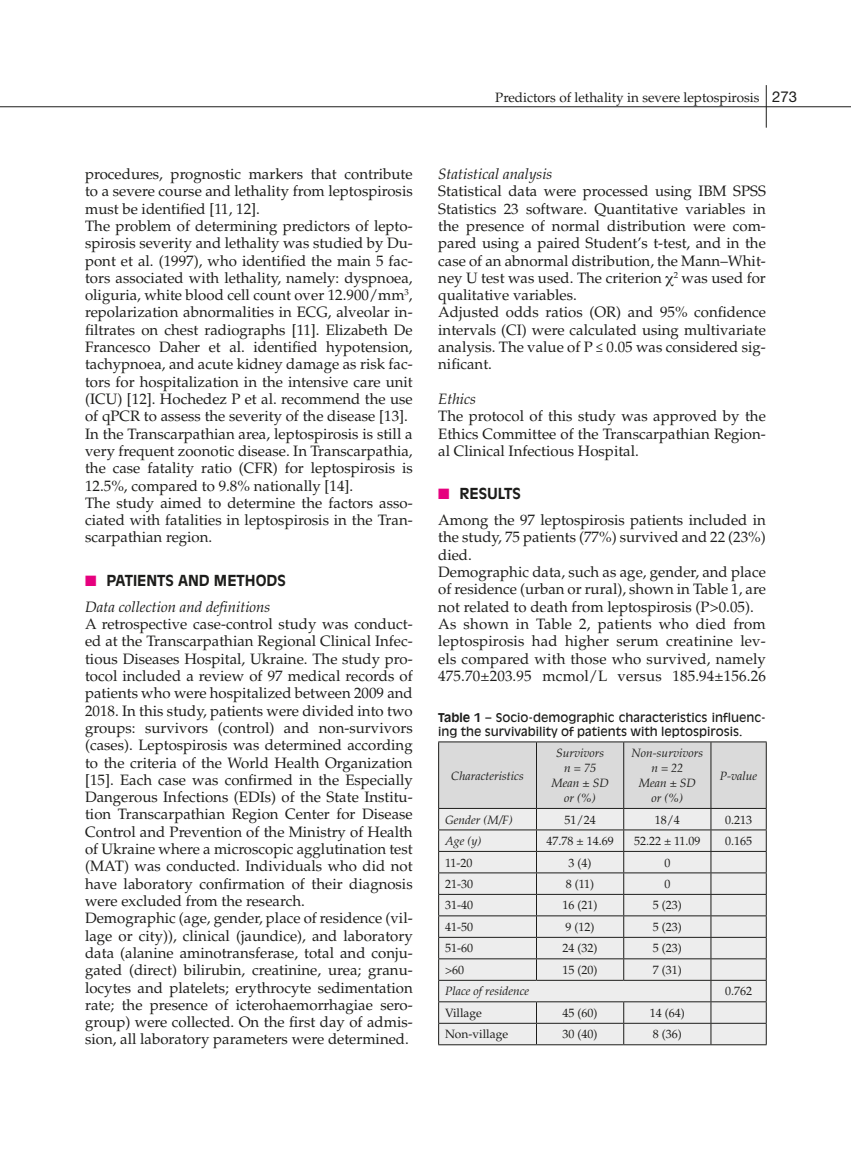
<style>
.page{position:relative;width:851px;height:1149px;background:#fff}
.page>*{position:absolute;margin:0;border:0;box-sizing:border-box;transform-origin:0 0}
.t1{font:15px/17.2px "Palatino LT Std";color:#1d1d1b}
.t2{font:italic 15px "Palatino LT Std";color:#1d1d1b}
.t3{font:700 15px "Antique Olive Std";color:#1d1d1b}
.t4{font:13.5px "Palatino LT Std";color:#1d1d1b}
.t5{font:12px "Palatino LT Std";color:#1d1d1b}
.t6{font:italic 12px/15px "Palatino LT Std";color:#1d1d1b;text-align:center}
.t7{font:12px/13.5px "Antique Olive Std";color:#1d1d1b}
.s1{color:#e6007e}
.s2{font-family:"Helvetica Neue LT Std";font-size:15px}
.s3{font-weight:700}
</style>
<div class="page">
<hr style="left:765px;top:85px;width:1px;height:43px;background:#1d1d1b">
<hr style="left:0;top:106px;width:850px;height:1px;background:#1d1d1b">
<hr style="left:438px;top:1044px;width:98px;height:1px;background:#1d1d1b">
<hr style="left:536px;top:1044px;width:87px;height:1px;background:#1d1d1b">
<hr style="left:623px;top:1044px;width:87px;height:1px;background:#1d1d1b">
<hr style="left:710px;top:1044px;width:56px;height:1px;background:#1d1d1b">
<svg style="left:438px;top:741px;width:328px;height:303px;background:#dadad9"></svg>
<p class="t1" style="left:85px;top:165px;width:329px">procedures, prognostic markers that contribute to a severe course and lethality from leptospirosis must be identified [11, 12].<br>The problem of determining predictors of lepto&shy;spirosis severity and lethality was studied by Du&shy;pont et al. (1997), who identified the main 5 fac&shy;tors associated with lethality, namely: dyspnoea, oliguria, white blood cell count over 12.900/mm<sup>3</sup>, repolarization abnormalities in ECG, alveolar in&shy;filtrates on chest radiographs [11]. Elizabeth De Francesco Daher et al. identified hypotension, tachypnoea, and acute kidney damage as risk fac&shy;tors for hospitalization in the intensive care unit (ICU) [12]. Hochedez P et al. recommend the use of qPCR to assess the severity of the disease [13].<br>In the Transcarpathian area, leptospirosis is still a very frequent zoonotic disease. In Transcarpathia, the case fatality ratio (CFR) for leptospirosis is 12.5%, compared to 9.8% nationally [14].<br>The study aimed to determine the factors asso&shy;ciated with fatalities in leptospirosis in the Tran&shy;scarpathian region.</p>
<p class="t3" style="left:85px;top:571px;width:202px"><span class="s1">■</span> PATIENTS AND METHODS</p>
<p class="t2" style="left:85px;top:597px;width:187px">Data collection and definitions</p>
<p class="t1" style="left:85px;top:615px;width:329px">A retrospective case-control study was conduct&shy;ed at the Transcarpathian Regional Clinical Infec&shy;tious Diseases Hospital, Ukraine. The study pro&shy;tocol included a review of 97 medical records of patients who were hospitalized between 2009 and 2018. In this study, patients were divided into two groups: survivors (control) and non-survivors (cases). Leptospirosis was determined according to the criteria of the World Health Organization [15]. Each case was confirmed in the Especially Dangerous Infections (EDIs) of the State Institu&shy;tion Transcarpathian Region Center for Disease Control and Prevention of the Ministry of Health of Ukraine where a microscopic agglutination test (MAT) was conducted. Individuals who did not have laboratory confirmation of their diagnosis were excluded from the research.<br>Demographic (age, gender, place of residence (vil&shy;lage or city)), clinical (jaundice), and laboratory data (alanine aminotransferase, total and conju&shy;gated (direct) bilirubin, creatinine, urea; granu&shy;locytes and platelets; erythrocyte sedimentation rate; the presence of icterohaemorrhagiae sero&shy;group) were collected. On the first day of admis&shy;sion, all laboratory parameters were determined.</p>
<p class="t4" style="left:495px;top:89px;width:303px">Predictors of lethality in severe leptospirosis <span class="s2">273</span></p>
<p class="t2" style="left:438px;top:165px;width:116px">Statistical analysis</p>
<p class="t1" style="left:438px;top:183px;width:329px">Statistical data were processed using IBM SPSS Statistics 23 software. Quantitative variables in the presence of normal distribution were com&shy;pared using a paired Student’s t-test, and in the case of an abnormal distribution, the Mann–Whit&shy;ney U test was used. The criterion <sup>2</sup> was used for qualitative variables.<br>Adjusted odds ratios (OR) and 95% confidence intervals (CI) were calculated using multivariate analysis. The value of P ≤ 0.05 was considered sig&shy;nificant.</p>
<p class="t2" style="left:438px;top:390px;width:39px">Ethics</p>
<p class="t1" style="left:438px;top:408px;width:329px;text-align:justify">The protocol of this study was approved by the Ethics Committee of the Transcarpathian Region&shy;al Clinical Infectious Hospital.</p>
<p class="t3" style="left:438px;top:484px;width:84px"><span class="s1">■</span> RESULTS</p>
<p class="t1" style="left:438px;top:511px;width:329px">Among the 97 leptospirosis patients included in the study, 75 patients (77%) survived and 22 (23%) died.<br>Demographic data, such as age, gender, and place of residence (urban or rural), shown in Table 1, are not related to death from leptospirosis (P&gt;0.05).<br>As shown in Table 2, patients who died from leptospirosis had higher serum creatinine lev&shy;els compared with those who survived, namely 475.70±203.95 mcmol/L versus 185.94±156.26</p>
<p class="t7" style="left:438px;top:710px;width:329px"><span class="s3">Table 1</span> – Socio-demographic characteristics influenc&shy;ing the survivability of patients with leptospirosis.</p>
<p class="t6" style="left:451px;top:768px;width:74px">Characteristics</p>
<p class="t6" style="left:551px;top:745px;width:59px">Survivors n = 75<br>Mean ± SD or (%)</p>
<p class="t6" style="left:631px;top:745px;width:73px">Non-survivors n = 22<br>Mean ± SD<br>or (%)</p>
<p class="t6" style="left:719px;top:768px;width:39px">P-value</p>
<p class="t6" style="left:445px;top:811px;width:69px">Gender (M/F)</p>
<p class="t5" style="left:564px;top:812px;width:33px">51/24</p>
<p class="t5" style="left:654px;top:812px;width:27px">18/4</p>
<p class="t5" style="left:725px;top:812px;width:28px">0.213</p>
<p class="t6" style="left:445px;top:833px;width:38px">Age (y)</p>
<p class="t5" style="left:546px;top:833px;width:69px">47.78 ± 14.69</p>
<p class="t5" style="left:634px;top:833px;width:68px">52.22 ± 11.09</p>
<p class="t5" style="left:725px;top:833px;width:28px">0.165</p>
<p class="t5" style="left:445px;top:855px;width:29px">11-20</p>
<p class="t5" style="left:568px;top:855px;width:24px">3 (4)</p>
<p class="t5" style="left:664px;top:855px;width:7px">0</p>
<p class="t5" style="left:445px;top:876px;width:29px">21-30</p>
<p class="t5" style="left:566px;top:876px;width:30px">8 (11)</p>
<p class="t5" style="left:664px;top:876px;width:7px">0</p>
<p class="t5" style="left:445px;top:898px;width:29px">31-40</p>
<p class="t5" style="left:562px;top:898px;width:36px">16 (21)</p>
<p class="t5" style="left:652px;top:898px;width:30px">5 (23)</p>
<p class="t5" style="left:445px;top:919px;width:29px">41-50</p>
<p class="t5" style="left:565px;top:919px;width:30px">9 (12)</p>
<p class="t5" style="left:652px;top:919px;width:30px">5 (23)</p>
<p class="t5" style="left:445px;top:941px;width:29px">51-60</p>
<p class="t5" style="left:562px;top:941px;width:36px">24 (32)</p>
<p class="t5" style="left:652px;top:941px;width:30px">5 (23)</p>
<p class="t5" style="left:445px;top:962px;width:21px">&gt;60</p>
<p class="t5" style="left:562px;top:962px;width:36px">15 (20)</p>
<p class="t5" style="left:652px;top:962px;width:30px">7 (31)</p>
<p class="t6" style="left:445px;top:983px;width:86px">Place of residence</p>
<p class="t5" style="left:725px;top:983px;width:28px">0.762</p>
<p class="t5" style="left:445px;top:1005px;width:38px">Village</p>
<p class="t5" style="left:562px;top:1005px;width:36px">45 (60)</p>
<p class="t5" style="left:649px;top:1005px;width:36px">14 (64)</p>
<p class="t5" style="left:445px;top:1026px;width:65px">Non-village</p>
<p class="t5" style="left:562px;top:1026px;width:36px">30 (40)</p>
<p class="t5" style="left:652px;top:1026px;width:30px">8 (36)</p>
</div>
